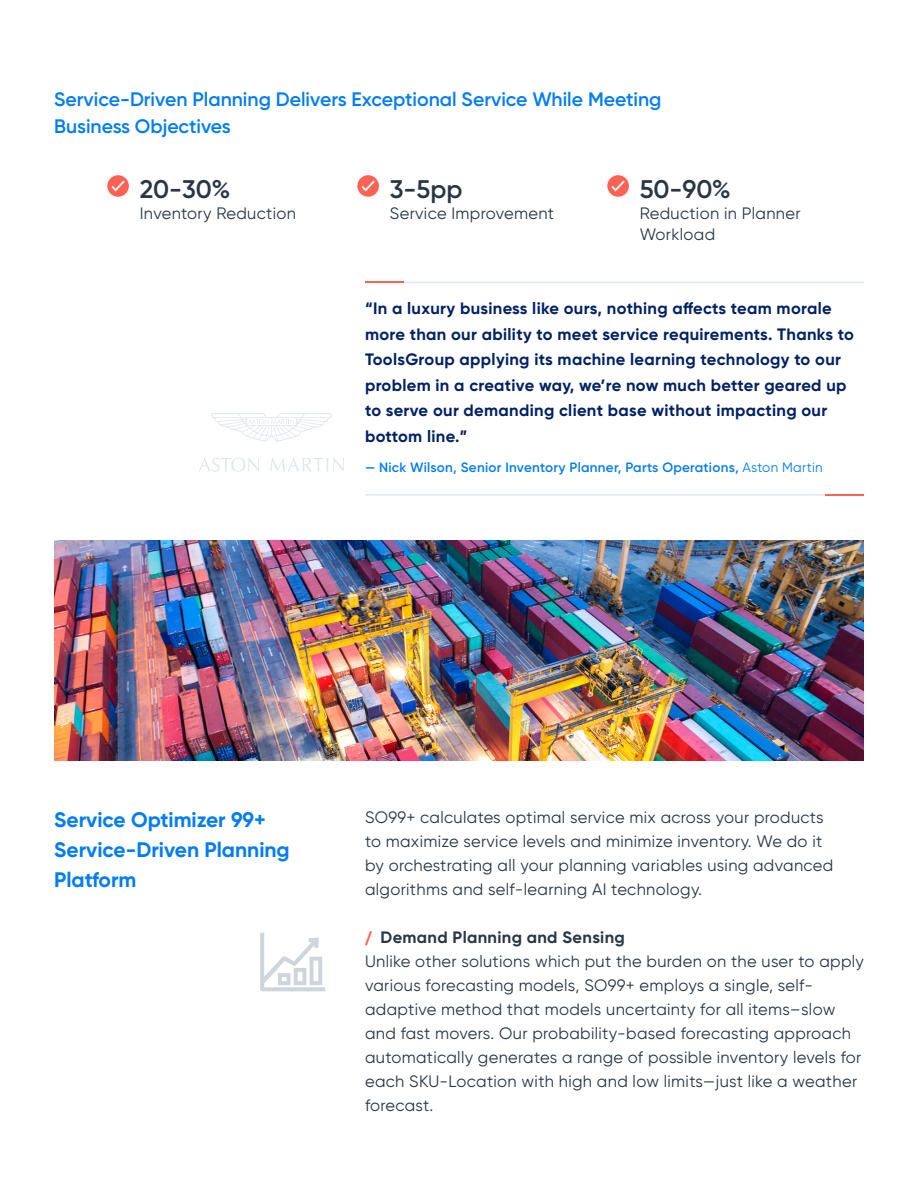
<style>
.page{position:relative;width:918px;height:1188px;background:#fff}
.page>*{position:absolute;margin:0;border:0;box-sizing:border-box;transform-origin:0 0}
.t1{font:600 25.5px "Gilroy";color:#283647}
.t2{font:700 21px/30px "Gilroy";color:#007cf4}
.t3{font:600 19.5px/27px "Gilroy";color:#007cf4}
.t4{font:16.5px/24px "Gilroy";letter-spacing:.02em;color:#283647}
.t5{font:700 16.5px/25.5px "Gilroy";letter-spacing:.02em;color:#002166}
.t6{font:600 13.5px "Gilroy";letter-spacing:.02em;color:#007cf4}
.s1{font-weight:400}
.s2{font-family:"Calibri";font-weight:700;color:#ff6154}
.s3{font-weight:700}
</style>
<div class="page">
<svg style="left:260px;top:933px;width:65px;height:58px"></svg>
<hr style="left:365px;top:282px;width:499px;height:1px;background:#dfe6ee">
<hr style="left:365px;top:282px;width:38px;height:1px;background:#ff6154">
<hr style="left:365px;top:494px;width:484px;height:2px;background:#dfe6ee">
<hr style="left:826px;top:494px;width:38px;height:2px;background:#ff6154">
<img style="left:54px;top:540px;width:810px;height:220px">
<div style="left:107px;top:175px;width:22px;height:22px;background:#ff6253;border-radius:50%"></div>
<svg style="left:111px;top:181px;width:14px;height:10px"></svg>
<div style="left:357px;top:175px;width:22px;height:22px;background:#ff6253;border-radius:50%"></div>
<svg style="left:362px;top:181px;width:13px;height:10px"></svg>
<div style="left:607px;top:175px;width:22px;height:22px;background:#ff6253;border-radius:50%"></div>
<svg style="left:612px;top:181px;width:13px;height:10px"></svg>
<svg style="left:211px;top:413px;width:121px;height:29px"></svg>
<svg style="left:199px;top:458px;width:60px;height:14px"></svg>
<svg style="left:270px;top:458px;width:74px;height:14px"></svg>
<p class="t3" style="left:54px;top:85px;width:609px">Service-Driven Planning Delivers Exceptional Service While Meeting<br>Business Objectives</p>
<h1 class="t1" style="left:140px;top:173px;width:92px">20-30%</h1>
<p class="t4" style="left:140px;top:201px;width:158px">Inventory Reduction</p>
<h1 class="t1" style="left:390px;top:173px;width:74px">3-5pp</h1>
<p class="t4" style="left:390px;top:201px;width:166px">Service Improvement</p>
<h1 class="t1" style="left:640px;top:173px;width:93px">50-90%</h1>
<p class="t4" style="left:640px;top:203px;width:162px;line-height:21px">Reduction in Planner<br>Workload</p>
<p class="t5" style="left:365px;top:296px;width:490px">“In a luxury business like ours, nothing affects team morale more than our ability to meet service requirements. Thanks to ToolsGroup applying its machine learning technology to our problem in a creative way, we’re now much better geared up to serve our demanding client base without impacting our bottom line.”</p>
<p class="t6" style="left:365px;top:459px;width:459px">— Nick Wilson, Senior Inventory Planner, Parts Operations, <span class="s1">Aston Martin</span></p>
<p class="t2" style="left:54px;top:805px;width:237px">Service Optimizer 99+<br>Service-Driven Planning<br>Platform</p>
<p class="t4" style="left:365px;top:805px;width:470px">SO99+ calculates optimal service mix across your products to maximize service levels and minimize inventory. We do it by orchestrating all your planning variables using advanced algorithms and self-learning AI technology.</p>
<p class="t4" style="left:365px;top:925px;width:500px"><span class="s2">/</span> <span class="s3">Demand Planning and Sensing<br></span>Unlike other solutions which put the burden on the user to apply various forecasting models, SO99+ employs a single, self&shy;adaptive method that models uncertainty for all items–slow and fast movers. Our probability-based forecasting approach automatically generates a range of possible inventory levels for each SKU-Location with high and low limits—just like a weather forecast.</p>
</div>
